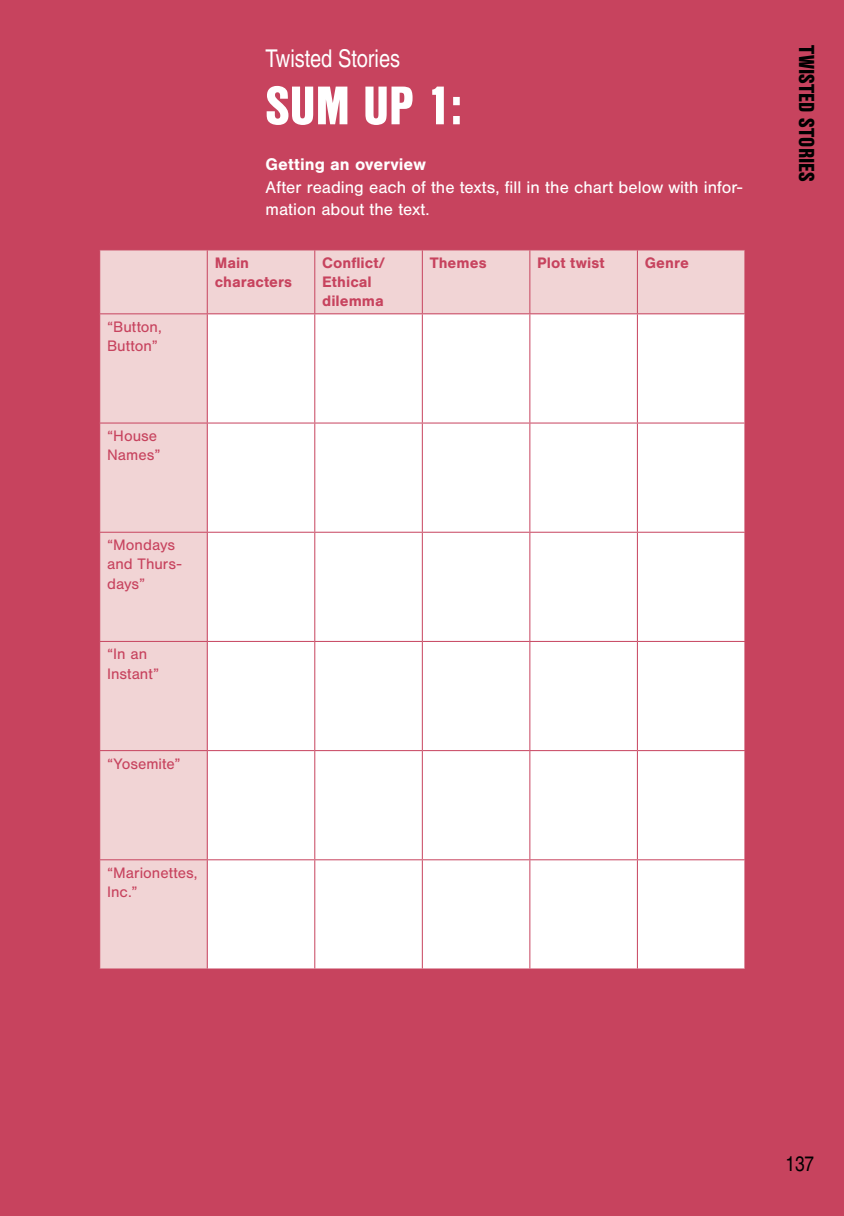
<style>
.page{position:relative;width:844px;height:1216px;background:#fff}
.page>*{position:absolute;margin:0;border:0;box-sizing:border-box;transform-origin:0 0}
.t1{font:900 52.5px "Nimbus San Con L";color:#fff}
.t2{font:24.5px "Nimbus San Con L";letter-spacing:-.005em;color:#fff}
.t3{font:900 21px "Nimbus San Con L";letter-spacing:.01em;color:#000}
.t4{font:21px "Nimbus San Con L";color:#000}
.t5{font:17.5px/22.8px "Nimbus San";color:#fff}
.t6{font:700 17.5px "Nimbus San";color:#fff}
.t7{font:15.75px/19.2px "Nimbus San";color:#c7435e}
.t8{font:700 15.75px/19.2px "Nimbus San";color:#c7435e}
</style>
<div class="page">
<div style="left:0;top:0;width:843px;height:1215px;background:#c7435e"></div>
<div style="left:100px;top:250px;width:644px;height:718px;background:#f1d4d5"></div>
<div style="left:208px;top:314px;width:536px;height:654px;background:#fff"></div>
<hr style="left:207px;top:250px;width:1px;height:63px;background:#c7435e">
<hr style="left:314px;top:250px;width:1px;height:63px;background:#c7435e">
<hr style="left:422px;top:250px;width:1px;height:63px;background:#c7435e">
<hr style="left:529px;top:250px;width:1px;height:63px;background:#c7435e">
<hr style="left:636px;top:250px;width:1px;height:63px;background:#c7435e">
<hr style="left:99px;top:313px;width:108px;height:1px;background:#c7435e">
<hr style="left:207px;top:313px;width:108px;height:1px;background:#c7435e">
<hr style="left:207px;top:314px;width:1px;height:108px;background:#c7435e">
<hr style="left:315px;top:313px;width:107px;height:1px;background:#c7435e">
<hr style="left:314px;top:314px;width:1px;height:108px;background:#c7435e">
<hr style="left:422px;top:313px;width:107px;height:1px;background:#c7435e">
<hr style="left:422px;top:314px;width:1px;height:108px;background:#c7435e">
<hr style="left:529px;top:313px;width:108px;height:1px;background:#c7435e">
<hr style="left:529px;top:314px;width:1px;height:108px;background:#c7435e">
<hr style="left:637px;top:313px;width:108px;height:1px;background:#c7435e">
<hr style="left:636px;top:314px;width:1px;height:108px;background:#c7435e">
<hr style="left:99px;top:422px;width:108px;height:1px;background:#c7435e">
<hr style="left:207px;top:422px;width:108px;height:1px;background:#c7435e">
<hr style="left:207px;top:423px;width:1px;height:109px;background:#c7435e">
<hr style="left:315px;top:422px;width:107px;height:1px;background:#c7435e">
<hr style="left:314px;top:423px;width:1px;height:109px;background:#c7435e">
<hr style="left:422px;top:422px;width:107px;height:1px;background:#c7435e">
<hr style="left:422px;top:423px;width:1px;height:109px;background:#c7435e">
<hr style="left:529px;top:422px;width:108px;height:1px;background:#c7435e">
<hr style="left:529px;top:423px;width:1px;height:109px;background:#c7435e">
<hr style="left:637px;top:422px;width:108px;height:1px;background:#c7435e">
<hr style="left:636px;top:423px;width:1px;height:109px;background:#c7435e">
<hr style="left:99px;top:532px;width:108px;height:1px;background:#c7435e">
<hr style="left:207px;top:532px;width:108px;height:1px;background:#c7435e">
<hr style="left:207px;top:532px;width:1px;height:109px;background:#c7435e">
<hr style="left:315px;top:532px;width:107px;height:1px;background:#c7435e">
<hr style="left:314px;top:532px;width:1px;height:109px;background:#c7435e">
<hr style="left:422px;top:532px;width:107px;height:1px;background:#c7435e">
<hr style="left:422px;top:532px;width:1px;height:109px;background:#c7435e">
<hr style="left:529px;top:532px;width:108px;height:1px;background:#c7435e">
<hr style="left:529px;top:532px;width:1px;height:109px;background:#c7435e">
<hr style="left:637px;top:532px;width:108px;height:1px;background:#c7435e">
<hr style="left:636px;top:532px;width:1px;height:109px;background:#c7435e">
<hr style="left:99px;top:641px;width:108px;height:1px;background:#c7435e">
<hr style="left:207px;top:641px;width:108px;height:1px;background:#c7435e">
<hr style="left:207px;top:642px;width:1px;height:108px;background:#c7435e">
<hr style="left:315px;top:641px;width:107px;height:1px;background:#c7435e">
<hr style="left:314px;top:642px;width:1px;height:108px;background:#c7435e">
<hr style="left:422px;top:641px;width:107px;height:1px;background:#c7435e">
<hr style="left:422px;top:642px;width:1px;height:108px;background:#c7435e">
<hr style="left:529px;top:641px;width:108px;height:1px;background:#c7435e">
<hr style="left:529px;top:642px;width:1px;height:108px;background:#c7435e">
<hr style="left:637px;top:641px;width:108px;height:1px;background:#c7435e">
<hr style="left:636px;top:642px;width:1px;height:108px;background:#c7435e">
<hr style="left:99px;top:750px;width:108px;height:1px;background:#c7435e">
<hr style="left:207px;top:750px;width:108px;height:1px;background:#c7435e">
<hr style="left:207px;top:751px;width:1px;height:108px;background:#c7435e">
<hr style="left:315px;top:750px;width:107px;height:1px;background:#c7435e">
<hr style="left:314px;top:751px;width:1px;height:108px;background:#c7435e">
<hr style="left:422px;top:750px;width:107px;height:1px;background:#c7435e">
<hr style="left:422px;top:751px;width:1px;height:108px;background:#c7435e">
<hr style="left:529px;top:750px;width:108px;height:1px;background:#c7435e">
<hr style="left:529px;top:751px;width:1px;height:108px;background:#c7435e">
<hr style="left:637px;top:750px;width:108px;height:1px;background:#c7435e">
<hr style="left:636px;top:751px;width:1px;height:108px;background:#c7435e">
<hr style="left:99px;top:859px;width:108px;height:1px;background:#c7435e">
<hr style="left:207px;top:859px;width:108px;height:1px;background:#c7435e">
<hr style="left:207px;top:860px;width:1px;height:108px;background:#c7435e">
<hr style="left:315px;top:859px;width:107px;height:1px;background:#c7435e">
<hr style="left:314px;top:860px;width:1px;height:108px;background:#c7435e">
<hr style="left:422px;top:859px;width:107px;height:1px;background:#c7435e">
<hr style="left:422px;top:860px;width:1px;height:108px;background:#c7435e">
<hr style="left:529px;top:859px;width:108px;height:1px;background:#c7435e">
<hr style="left:529px;top:860px;width:1px;height:108px;background:#c7435e">
<hr style="left:637px;top:859px;width:108px;height:1px;background:#c7435e">
<hr style="left:636px;top:860px;width:1px;height:108px;background:#c7435e">
<p class="t7" style="left:107px;top:317px;width:56px">“Button,<br>Button”</p>
<p class="t7" style="left:107px;top:426px;width:55px">“House<br>Names”</p>
<p class="t7" style="left:107px;top:535px;width:76px">“Mondays and Thurs&shy;days”</p>
<p class="t7" style="left:107px;top:644px;width:53px">“In an<br>Instant”</p>
<p class="t7" style="left:107px;top:754px;width:75px">“Yosemite”</p>
<h2 class="t2" style="left:265px;top:41px;width:136px">Twisted Stories</h2>
<h1 class="t1" style="left:265px;top:66px;width:198px">SUM UP 1:</h1>
<p class="t6" style="left:265px;top:154px;width:162px">Getting an overview</p>
<p class="t5" style="left:265px;top:176px;width:478px">After reading each of the texts, fill in the chart below with infor&shy;mation about the text.</p>
<p class="t8" style="left:215px;top:253px;width:79px">Main characters</p>
<p class="t8" style="left:322px;top:253px;width:65px">Conflict/<br>Ethical dilemma</p>
<p class="t8" style="left:429px;top:253px;width:58px">Themes</p>
<p class="t8" style="left:537px;top:253px;width:69px">Plot twist</p>
<p class="t8" style="left:644px;top:253px;width:46px">Genre</p>
<p class="t7" style="left:107px;top:863px;width:92px">“Marionettes,<br>Inc.”</p>
<h3 class="t3" style="left:822px;top:45px;width:139px;rotate:90deg">TWISTED STORIES</h3>
<h3 class="t4" style="left:785px;top:1148px;width:30px">137</h3>
</div>
